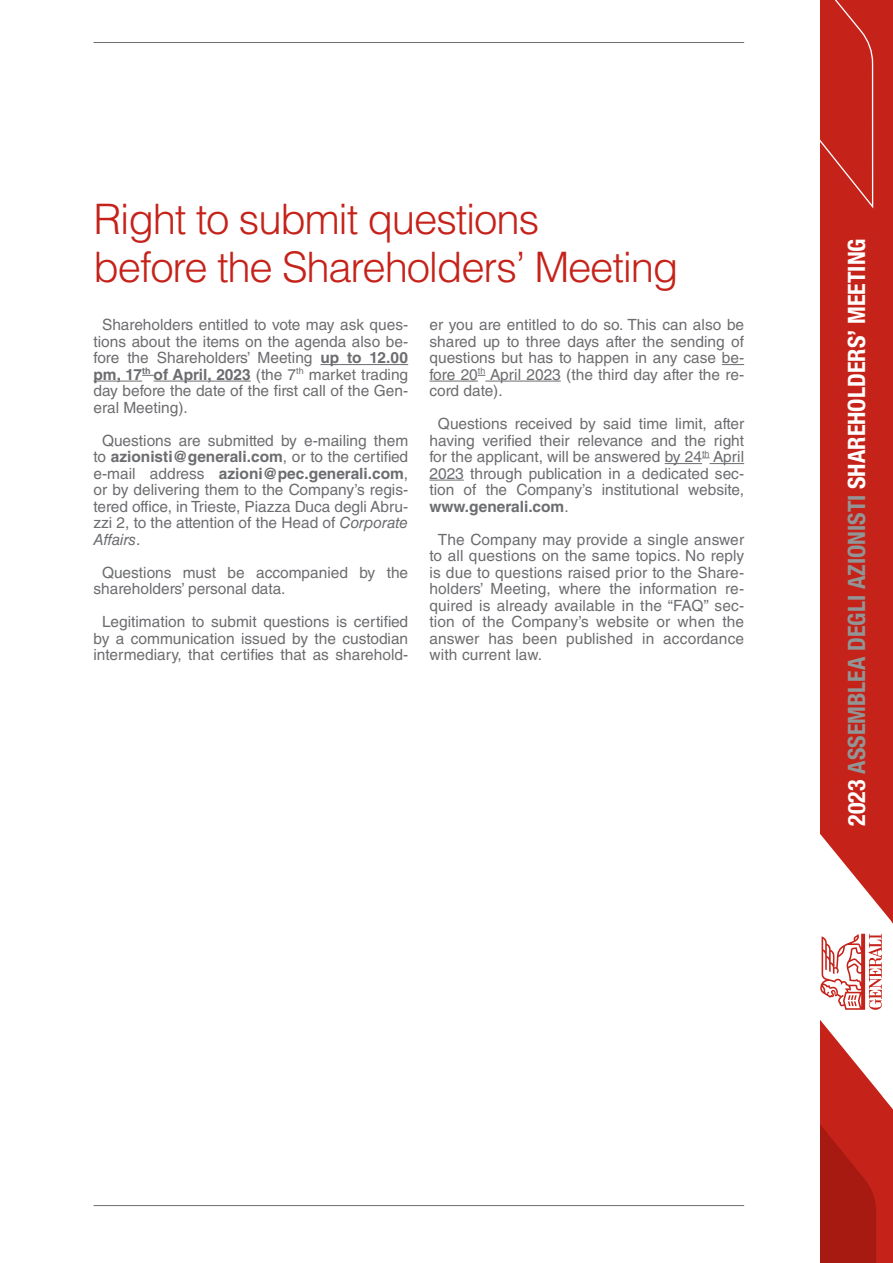
<style>
.page{position:relative;width:893px;height:1263px;background:#fff}
.page>*{position:absolute;margin:0;border:0;box-sizing:border-box;transform-origin:0 0}
.t1{font:300 42px/48px "Helvetica LT Std";letter-spacing:-.03em;color:#c5221a}
.t2{font:700 condensed 24px "Helvetica Neue LT Std";color:#fff}
.t3{font:15.45px/16.5px "Helvetica LT Std";color:#6c6d70;text-align:justify}
.s1{font-weight:700}
.s2{font-style:italic}
.s3{color:#929595}
</style>
<div class="page">
<hr style="left:94px;top:1205px;width:650px;height:1px;background:#6c6d70">
<hr style="left:94px;top:42px;width:650px;height:1px;background:#6c6d70">
<svg style="left:820px;top:0;width:73px;height:1263px;fill:#c5221a"></svg>
<div style="left:820px;top:0;width:54px;height:208px;background:#c5221a"></div>
<svg style="left:820px;top:1109px;width:56px;height:154px"></svg>
<svg style="left:820px;top:934px;width:62px;height:76px"></svg>
<hr style="left:320px;top:364px;width:88px;height:1px;background:#6c6d70">
<hr style="left:94px;top:381px;width:48px;height:1px;background:#6c6d70">
<svg style="left:142px;top:375px;width:12px;height:1px"></svg>
<hr style="left:154px;top:381px;width:97px;height:1px;background:#6c6d70">
<svg style="left:722px;top:364px;width:22px;height:1px"></svg>
<hr style="left:429px;top:381px;width:49px;height:1px;background:#6c6d70">
<hr style="left:485px;top:381px;width:76px;height:1px;background:#6c6d70">
<hr style="left:665px;top:463px;width:37px;height:1px;background:#6c6d70">
<hr style="left:710px;top:463px;width:34px;height:1px;background:#6c6d70">
<hr style="left:429px;top:480px;width:35px;height:1px;background:#6c6d70">
<p class="t1" style="left:94px;top:195px;width:586px">Right to submit questions<br>before the Shareholders’ Meeting</p>
<p class="t3" style="left:94px;top:316px;width:316px;text-indent:9px">Shareholders entitled to vote may ask ques&shy;tions about the items on the agenda also be&shy;fore the Shareholders’ Meeting <span class="s1">up to 12.00 pm, 17</span><sup>th</sup> <span class="s1">of April, 2023</span> (the 7<sup>th</sup> market trading day before the date of the first call of the Gen&shy;eral Meeting).</p>
<p class="t3" style="left:94px;top:432px;width:316px;text-indent:8px">Questions are submitted by e-mailing them to <span class="s1">azionisti@generali.com</span>, or to the certified e-mail address <span class="s1">azioni@pec.generali.com</span>, or by delivering them to the Company’s regis&shy;tered office, in Trieste, Piazza Duca degli Abru&shy;zzi 2, to the attention of the Head of <span class="s2">Corporate Affairs</span>.</p>
<p class="t3" style="left:94px;top:564px;width:316px;text-indent:8px">Questions must be accompanied by the shareholders’ personal data.</p>
<p class="t3" style="left:94px;top:613px;width:316px;text-align:center">Legitimation to submit questions is certified by a communication issued by the custodian intermediary, that certifies that as sharehold-</p>
<p class="t3" style="left:429px;top:316px;width:316px">er you are entitled to do so. This can also be shared up to three days after the sending of questions but has to happen in any case be&shy;fore 20<sup>th</sup> April 2023 (the third day after the re&shy;cord date).</p>
<p class="t3" style="left:429px;top:415px;width:316px;text-indent:8px">Questions received by said time limit, after having verified their relevance and the right for the applicant, will be answered by 24<sup>th</sup> April 2023 through publication in a dedicated sec&shy;tion of the Company’s institutional website, <span class="s1">www.generali.com</span>.</p>
<p class="t3" style="left:429px;top:531px;width:316px;text-indent:8px">The Company may provide a single answer to all questions on the same topics. No reply is due to questions raised prior to the Share&shy;holders’ Meeting, where the information re&shy;quired is already available in the “FAQ” sec&shy;tion of the Company’s website or when the answer has been published in accordance with current law.</p>
<h2 class="t2" style="left:842px;top:825px;width:589px;rotate:-90deg">2023 <span class="s3">ASSEMBLEA DEGLI AZIONISTI</span> SHAREHOLDERS’ MEETING</h2>
</div>
